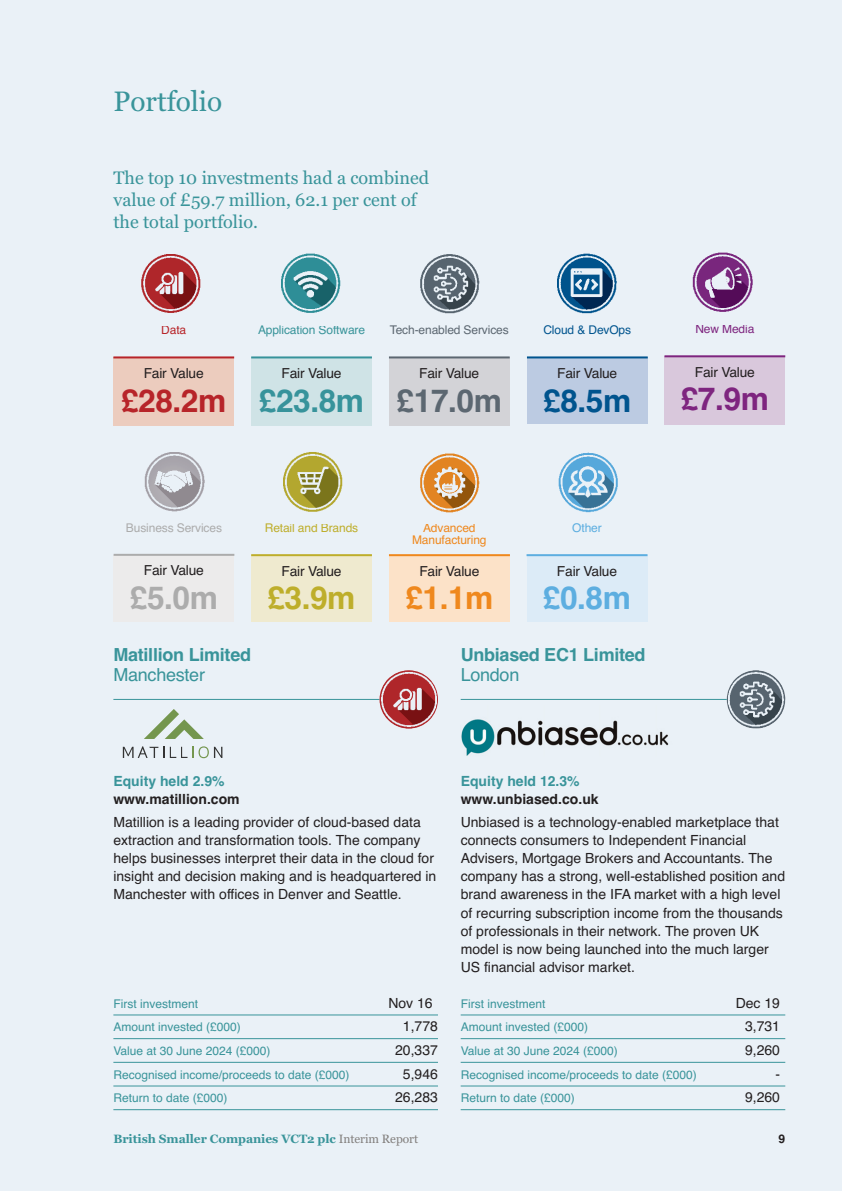
<style>
.page{position:relative;width:842px;height:1191px;background:#eaf1f7}
.page>*{position:absolute;margin:0;border:0;box-sizing:border-box;transform-origin:0 0}
.t1{font:700 31.8px "Helvetica";color:#b72429}
.t2{font:700 31.8px "Helvetica";color:#5c6771}
.t3{font:700 31.8px "Helvetica";color:#37939b}
.t4{font:700 31.8px "Helvetica";color:#7e257f}
.t5{font:700 31.8px "Helvetica";color:#acacac}
.t6{font:700 31.8px "Helvetica";color:#beae2b}
.t7{font:700 31.8px "Helvetica";color:#5daee0}
.t8{font:700 31.8px "Helvetica";color:#ef881d}
.t9{font:700 31.8px "Helvetica";color:#00548e}
.t10{font:28px "Georgia";color:#39949a}
.t11{font:18px/22px "Georgia";color:#39949a}
.t12{font:700 18px "Helvetica";letter-spacing:-.015em;color:#39949a}
.t13{font:18px "Helvetica";letter-spacing:-.015em;color:#39949a}
.t14{font:14px/18px "Helvetica";color:#231f20}
.t15{font:700 14px "Helvetica";color:#231f20}
.t16{font:700 14px "Helvetica";color:#39949a}
.t17{font:13.8px "Helvetica";letter-spacing:-.015em;color:#231f20}
.t18{font:12px "Helvetica";color:#39949a}
.t19{font:700 12px "Georgia";letter-spacing:-.005em;color:#39949a}
.t20{font:12px/12px "Helvetica";letter-spacing:-.01em;color:#ef881d;text-align:center}
.t21{font:12px "Helvetica";letter-spacing:-.01em;color:#5c6771}
.t22{font:12px "Helvetica";letter-spacing:-.01em;color:#acacac}
.t23{font:12px "Helvetica";letter-spacing:-.01em;color:#beae2b}
.t24{font:12px "Helvetica";letter-spacing:-.01em;color:#00548e}
.t25{font:12px "Helvetica";letter-spacing:-.01em;color:#7e257f}
.t26{font:12px "Helvetica";letter-spacing:-.01em;color:#5daee0}
.t27{font:12px "Helvetica";color:#b72429}
.t28{font:700 12px "Helvetica";color:#231f20}
.s1{font-weight:400;color:#827f7d}
</style>
<div class="page">
<div style="left:113px;top:357px;width:121px;height:68px;background:#ecccbe"></div>
<hr style="left:113px;top:356px;width:121px;height:2px;background:#b72429">
<div style="left:389px;top:357px;width:121px;height:68px;background:#d3d3d7"></div>
<hr style="left:389px;top:356px;width:121px;height:2px;background:#5c6771">
<div style="left:664px;top:356px;width:121px;height:68px;background:#d9c8dc"></div>
<hr style="left:664px;top:355px;width:121px;height:2px;background:#7e257f">
<div style="left:114px;top:555px;width:120px;height:66px;background:#ecebeb"></div>
<hr style="left:114px;top:554px;width:120px;height:2px;background:#acacac">
<div style="left:251px;top:555px;width:121px;height:66px;background:#efeacf"></div>
<hr style="left:251px;top:554px;width:121px;height:2px;background:#beae2b">
<div style="left:526px;top:555px;width:121px;height:66px;background:#dcebf7"></div>
<hr style="left:526px;top:554px;width:121px;height:2px;background:#5daee0">
<img style="left:685px;top:240px;width:76px;height:84px">
<img style="left:136px;top:452px;width:76px;height:71px">
<img style="left:411px;top:242px;width:76px;height:76px">
<div style="left:251px;top:357px;width:121px;height:68px;background:#cfe3e6"></div>
<hr style="left:251px;top:356px;width:121px;height:2px;background:#37939b">
<img style="left:281px;top:242px;width:67px;height:83px">
<img style="left:133px;top:254px;width:77px;height:71px">
<img style="left:549px;top:439px;width:76px;height:77px">
<div style="left:389px;top:555px;width:121px;height:66px;background:#fce2c8"></div>
<hr style="left:389px;top:554px;width:121px;height:2px;background:#ef881d">
<img style="left:411px;top:439px;width:76px;height:84px">
<img style="left:284px;top:452px;width:66px;height:71px">
<div style="left:527px;top:357px;width:120px;height:67px;background:#bccbe2"></div>
<hr style="left:527px;top:356px;width:121px;height:2px;background:#00548e">
<img style="left:558px;top:242px;width:67px;height:76px">
<hr style="left:113px;top:699px;width:266px;height:1px;background:#39949a">
<hr style="left:113px;top:1014px;width:325px;height:1px;background:#39949a">
<hr style="left:113px;top:1038px;width:325px;height:1px;background:#39949a">
<hr style="left:113px;top:1062px;width:325px;height:1px;background:#39949a">
<hr style="left:113px;top:1085px;width:325px;height:1px;background:#39949a">
<hr style="left:113px;top:1109px;width:325px;height:1px;background:#39949a">
<svg style="left:170px;top:746px;width:23px;height:12px"></svg>
<svg style="left:199px;top:746px;width:23px;height:12px"></svg>
<svg style="left:123px;top:746px;width:41px;height:12px"></svg>
<svg style="left:144px;top:709px;width:60px;height:30px;background:#c3d3bf"></svg>
<img style="left:379px;top:670px;width:59px;height:58px">
<img style="left:727px;top:670px;width:58px;height:58px">
<hr style="left:461px;top:1014px;width:324px;height:1px;background:#39949a">
<hr style="left:461px;top:1038px;width:324px;height:1px;background:#39949a">
<hr style="left:461px;top:1062px;width:324px;height:1px;background:#39949a">
<hr style="left:461px;top:1085px;width:324px;height:1px;background:#39949a">
<hr style="left:461px;top:1109px;width:324px;height:1px;background:#39949a">
<hr style="left:461px;top:699px;width:266px;height:1px;background:#39949a">
<img style="left:461px;top:706px;width:222px;height:52px">
<h2 class="t10" style="left:113px;top:90px;width:110px">Portfolio</h2>
<p class="t11" style="left:113px;top:168px;width:317px">The top 10 investments had a combined value of £59.7 million, 62.1 per cent of the total portfolio.</p>
<p class="t27" style="left:161px;top:326px;width:26px">Data</p>
<p class="t17" style="left:144px;top:368px;width:62px">Fair Value</p>
<h1 class="t1" style="left:121px;top:389px;width:107px">£28.2m</h1>
<p class="t18" style="left:258px;top:326px;width:109px">Application Software</p>
<p class="t17" style="left:281px;top:368px;width:62px">Fair Value</p>
<h1 class="t3" style="left:259px;top:389px;width:107px">£23.8m</h1>
<p class="t21" style="left:390px;top:326px;width:120px">Tech-enabled Services</p>
<p class="t17" style="left:419px;top:368px;width:62px">Fair Value</p>
<h1 class="t2" style="left:397px;top:389px;width:107px">£17.0m</h1>
<p class="t24" style="left:543px;top:326px;width:89px">Cloud &amp; DevOps</p>
<p class="t17" style="left:557px;top:368px;width:62px">Fair Value</p>
<h1 class="t9" style="left:543px;top:389px;width:90px">£8.5m</h1>
<p class="t25" style="left:695px;top:325px;width:61px">New Media</p>
<p class="t17" style="left:695px;top:367px;width:62px">Fair Value</p>
<h1 class="t4" style="left:681px;top:387px;width:90px">£7.9m</h1>
<p class="t22" style="left:126px;top:523px;width:98px">Business Services</p>
<p class="t23" style="left:265px;top:523px;width:95px">Retail and Brands</p>
<p class="t20" style="left:412px;top:523px;width:76px">Advanced<br>Manufacturing</p>
<p class="t26" style="left:572px;top:523px;width:31px">Other</p>
<p class="t17" style="left:144px;top:565px;width:62px">Fair Value</p>
<h1 class="t5" style="left:130px;top:586px;width:90px">£5.0m</h1>
<p class="t17" style="left:281px;top:566px;width:62px">Fair Value</p>
<h1 class="t6" style="left:267px;top:586px;width:90px">£3.9m</h1>
<p class="t17" style="left:419px;top:566px;width:62px">Fair Value</p>
<h1 class="t8" style="left:405px;top:586px;width:90px">£1.1m</h1>
<p class="t17" style="left:557px;top:566px;width:62px">Fair Value</p>
<h1 class="t7" style="left:543px;top:586px;width:90px">£0.8m</h1>
<p class="t12" style="left:113px;top:648px;width:139px">Matillion Limited</p>
<p class="t13" style="left:113px;top:668px;width:93px">Manchester</p>
<p class="t12" style="left:461px;top:648px;width:186px">Unbiased EC1 Limited</p>
<p class="t13" style="left:461px;top:668px;width:60px">London</p>
<p class="t16" style="left:113px;top:775px;width:113px">Equity held 2.9%</p>
<p class="t15" style="left:113px;top:793px;width:128px">www.matillion.com</p>
<p class="t14" style="left:113px;top:815px;width:324px">Matillion is a leading provider of cloud-based data extraction and transformation tools. The company helps businesses interpret their data in the cloud for insight and decision making and is headquartered in Manchester with offices in Denver and Seattle.</p>
<p class="t18" style="left:113px;top:999px;width:86px">First investment</p>
<p class="t14" style="left:388px;top:995px;width:46px">Nov 16</p>
<p class="t18" style="left:113px;top:1022px;width:129px">Amount invested (£000)</p>
<p class="t14" style="left:403px;top:1018px;width:37px">1,778</p>
<p class="t18" style="left:113px;top:1046px;width:159px">Value at 30 June 2024 (£000)</p>
<p class="t14" style="left:395px;top:1042px;width:44px">20,337</p>
<p class="t18" style="left:113px;top:1070px;width:238px">Recognised income/proceeds to date (£000)</p>
<p class="t14" style="left:403px;top:1066px;width:37px">5,946</p>
<p class="t18" style="left:113px;top:1093px;width:116px">Return to date (£000)</p>
<p class="t14" style="left:395px;top:1089px;width:44px">26,283</p>
<p class="t16" style="left:461px;top:775px;width:121px">Equity held 12.3%</p>
<p class="t15" style="left:461px;top:793px;width:139px">www.unbiased.co.uk</p>
<p class="t14" style="left:461px;top:815px;width:326px">Unbiased is a technology-enabled marketplace that connects consumers to Independent Financial Advisers, Mortgage Brokers and Accountants. The company has a strong, well-established position and brand awareness in the IFA market with a high level of recurring subscription income from the thousands of professionals in their network. The proven UK model is now being launched into the much larger US financial advisor market.</p>
<p class="t18" style="left:461px;top:999px;width:86px">First investment</p>
<p class="t14" style="left:736px;top:995px;width:46px">Dec 19</p>
<p class="t18" style="left:461px;top:1022px;width:129px">Amount invested (£000)</p>
<p class="t14" style="left:745px;top:1018px;width:37px">3,731</p>
<p class="t18" style="left:461px;top:1046px;width:159px">Value at 30 June 2024 (£000)</p>
<p class="t14" style="left:745px;top:1042px;width:37px">9,260</p>
<p class="t18" style="left:461px;top:1070px;width:238px">Recognised income/proceeds to date (£000)</p>
<p class="t14" style="left:775px;top:1066px;width:6px">-</p>
<p class="t18" style="left:461px;top:1093px;width:116px">Return to date (£000)</p>
<p class="t14" style="left:745px;top:1089px;width:37px">9,260</p>
<p class="t19" style="left:113px;top:1132px;width:306px">British Smaller Companies VCT2 plc <span class="s1">Interim Report</span></p>
<p class="t28" style="left:779px;top:1134px;width:8px">9</p>
</div>
